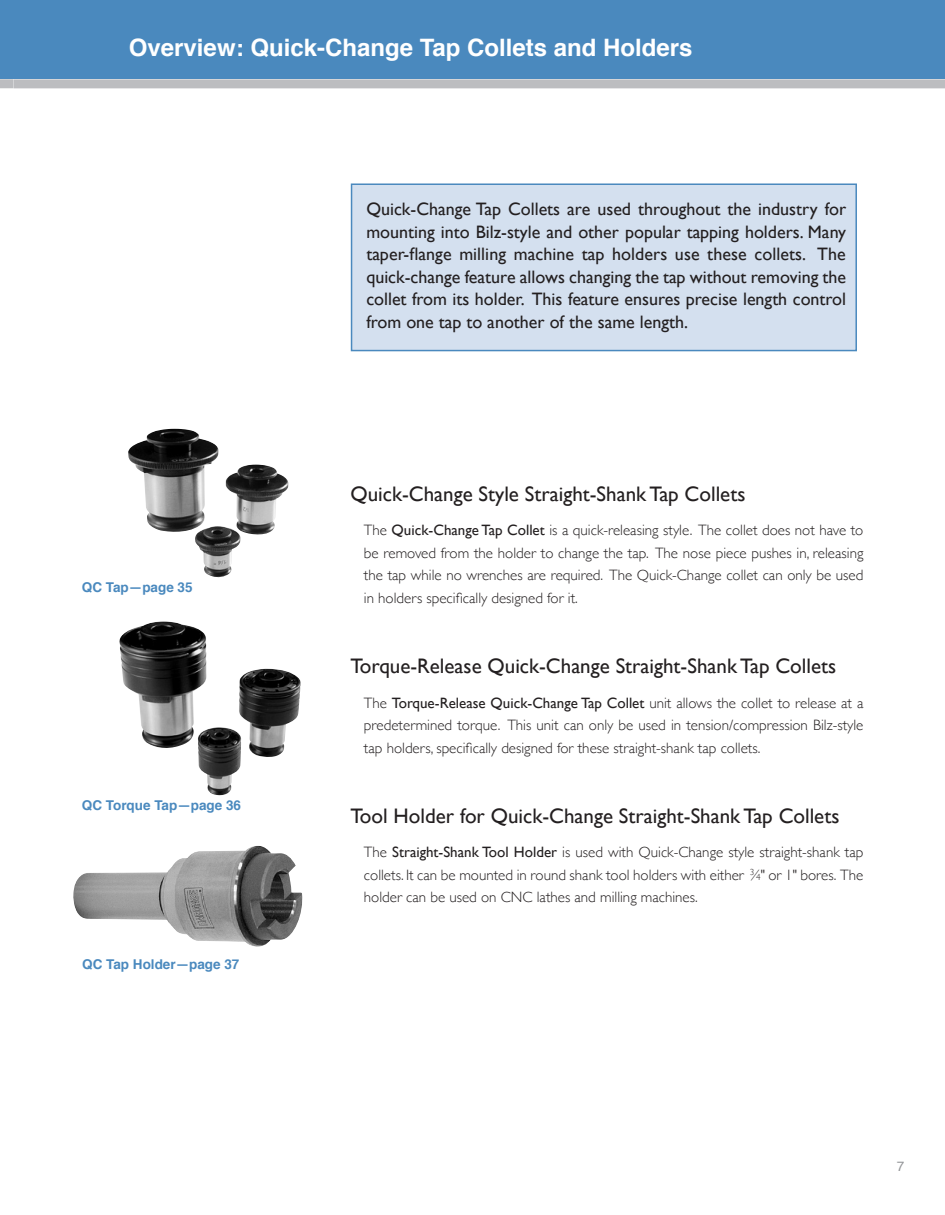
<style>
.page{position:relative;width:945px;height:1215px;background:#fff}
.page>*{position:absolute;margin:0;border:0;box-sizing:border-box;transform-origin:0 0}
.t1{font:700 24px "Helvetica";color:#fff}
.t2{font:21px "Gill Sans";color:#231f20}
.t3{font:18px/22.5px "Gill Sans";color:#231f20;text-align:justify}
.t4{font:300 15px/22.5px "Gill Sans";color:#231f20;text-align:justify}
.t5{font:700 13.5px "Helvetica";color:#4a89be}
.t6{font:13.5px "Helvetica";color:#939598}
.s1{font-weight:400}
.s2{font-size:9px}
</style>
<div class="page">
<img style="left:119px;top:622px;width:182px;height:174px">
<img style="left:128px;top:429px;width:160px;height:149px">
<img style="left:73px;top:846px;width:230px;height:101px">
<div style="left:351px;top:183px;width:506px;height:168px;background:#d4e0ef;border:2px solid #4a89be"></div>
<div style="left:0;top:1px;width:14px;height:78px;background:#4a89be"></div>
<div style="left:14px;top:1px;width:931px;height:78px;background:#4a89be"></div>
<div style="left:0;top:79px;width:13px;height:9px;background:#bcbdc0"></div>
<div style="left:14px;top:79px;width:931px;height:9px;background:#bcbdc0"></div>
<h1 class="t1" style="left:129px;top:28px;width:565px">Overview: Quick-Change Tap Collets and Holders</h1>
<p class="t5" style="left:82px;top:576px;width:112px">QC Tap—page 35</p>
<p class="t5" style="left:82px;top:794px;width:161px">QC Torque Tap—page 36</p>
<p class="t5" style="left:82px;top:953px;width:159px">QC Tap Holder—page 37</p>
<p class="t3" style="left:366px;top:198px;width:481px">Quick-Change Tap Collets are used throughout the industry for mounting into Bilz-style and other popular tapping holders. Many taper-flange milling machine tap holders use these collets. The quick-change feature allows changing the tap without removing the collet from its holder. This feature ensures precise length control from one tap to another of the same length.</p>
<h2 class="t2" style="left:350px;top:481px;width:396px">Quick-Change Style Straight-Shank Tap Collets</h2>
<p class="t4" style="left:364px;top:519px;width:501px">The <span class="s1">Quick-Change Tap Collet</span> is a quick-releasing style. The collet does not have to be removed from the holder to change the tap. The nose piece pushes in, releasing the tap while no wrenches are required. The Quick-Change collet can only be used in holders specifically designed for it.</p>
<h2 class="t2" style="left:350px;top:654px;width:487px">Torque-Release Quick-Change Straight-Shank Tap Collets</h2>
<p class="t4" style="left:364px;top:691px;width:501px">The <span class="s1">Torque-Release Quick-Change Tap Collet</span> unit allows the collet to release at a predetermined torque. This unit can only be used in tension/compression Bilz-style tap holders, specifically designed for these straight-shank tap collets.</p>
<h2 class="t2" style="left:350px;top:803px;width:491px">Tool Holder for Quick-Change Straight-Shank Tap Collets</h2>
<p class="t4" style="left:364px;top:840px;width:501px">The <span class="s1">Straight-Shank Tool Holder</span> is used with Quick-Change style straight-shank tap collets. It can be mounted in round shank tool holders with either <sup>3</sup>⁄<span class="s2">4</span>" or 1" bores. The holder can be used on CNC lathes and milling machines.</p>
<p class="t6" style="left:897px;top:1156px;width:9px">7</p>
</div>
